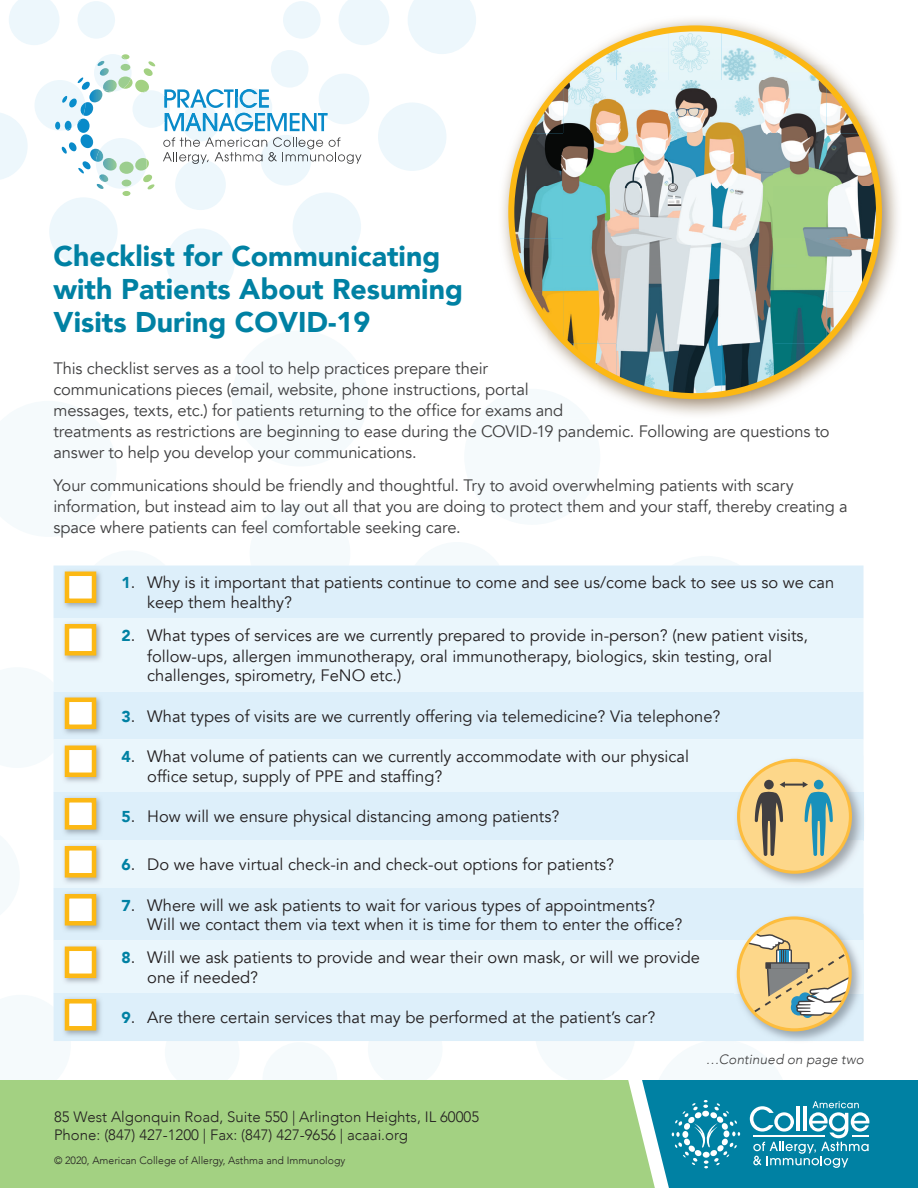
<style>
.page{position:relative;width:918px;height:1188px;background:#fff}
.page>*{position:absolute;margin:0;border:0;box-sizing:border-box;transform-origin:0 0}
.t1{font:900 28.5px/33px "Avenir";color:#0081a3}
.t2{font:16.5px/19.5px "Avenir";color:#231f20}
.t3{font:16.5px/21px "Avenir";letter-spacing:-.01em;color:#3e3e3f}
.t4{font:300 15px/18px "Avenir";color:#231f20}
.t5{font:italic 300 13.5px "Avenir";letter-spacing:.01em;color:#3e3e3f}
.t6{font:300 10.5px "Avenir";color:#231f20}
.s1{font-weight:900;font-size:15.75px;color:#0081a3}
</style>
<div class="page">
<div style="left:263px;top:1042px;width:74px;height:75px;background:#f5fafc;border-radius:50%"></div>
<svg style="left:167px;top:1041px;width:70px;height:1px"></svg>
<svg style="left:369px;top:1041px;width:72px;height:1px"></svg>
<svg style="left:250px;top:565px;width:100px;height:1px"></svg>
<svg style="left:415px;top:565px;width:85px;height:1px"></svg>
<svg style="left:53px;top:995px;width:17px;height:47px"></svg>
<svg style="left:53px;top:667px;width:1px;height:101px"></svg>
<svg style="left:536px;top:1041px;width:98px;height:1px"></svg>
<svg style="left:94px;top:565px;width:72px;height:1px"></svg>
<div style="left:232px;top:330px;width:136px;height:137px;background:#f5fafc;border-radius:50%"></div>
<svg style="left:671px;top:565px;width:70px;height:1px"></svg>
<div style="left:0;top:1080px;width:642px;height:108px;background:#a3d182"></div>
<img style="left:555px;top:73px;width:11px;height:11px">
<img style="left:601px;top:19px;width:225px;height:46px">
<img style="left:824px;top:65px;width:46px;height:51px">
<img style="left:502px;top:118px;width:46px;height:225px">
<img style="left:852px;top:116px;width:46px;height:227px">
<img style="left:801px;top:341px;width:51px;height:46px">
<img style="left:548px;top:341px;width:51px;height:46px">
<img style="left:751px;top:378px;width:50px;height:30px">
<img style="left:599px;top:378px;width:152px;height:37px">
<img style="left:566px;top:46px;width:50px;height:35px">
<img style="left:616px;top:30px;width:53px;height:51px">
<img style="left:669px;top:32px;width:52px;height:49px">
<img style="left:721px;top:30px;width:53px;height:51px">
<img style="left:774px;top:46px;width:50px;height:35px">
<img style="left:529px;top:84px;width:35px;height:49px">
<img style="left:564px;top:81px;width:263px;height:52px">
<img style="left:826px;top:84px;width:35px;height:49px">
<img style="left:513px;top:133px;width:364px;height:53px">
<img style="left:515px;top:186px;width:360px;height:53px">
<img style="left:513px;top:239px;width:364px;height:52px">
<img style="left:529px;top:291px;width:35px;height:50px">
<img style="left:564px;top:291px;width:263px;height:53px">
<img style="left:826px;top:291px;width:35px;height:50px">
<img style="left:566px;top:344px;width:50px;height:34px">
<img style="left:616px;top:344px;width:53px;height:50px">
<img style="left:669px;top:344px;width:52px;height:48px">
<img style="left:721px;top:344px;width:53px;height:50px">
<img style="left:774px;top:344px;width:50px;height:34px">
<div style="left:166px;top:228px;width:69px;height:69px;background:#edf7fc;border-radius:50%"></div>
<svg style="left:0;top:0;width:476px;height:266px"></svg>
<div style="left:54px;top:566px;width:810px;height:475px;background:#ddeffa"></div>
<svg style="left:54px;top:618px;width:810px;height:375px;background:#e4f3fb"></svg>
<img style="left:62px;top:569px;width:42px;height:41px">
<div style="left:65px;top:572px;width:31px;height:31px;background:#fff;border:4px solid #fcb814"></div>
<img style="left:62px;top:621px;width:42px;height:42px">
<div style="left:65px;top:624px;width:31px;height:32px;background:#fff;border:4px solid #fcb814"></div>
<img style="left:62px;top:695px;width:42px;height:41px">
<div style="left:65px;top:698px;width:31px;height:31px;background:#fff;border:4px solid #fcb814"></div>
<img style="left:62px;top:743px;width:42px;height:41px">
<div style="left:65px;top:746px;width:31px;height:31px;background:#fff;border:4px solid #fcb814"></div>
<img style="left:62px;top:795px;width:42px;height:42px">
<div style="left:65px;top:798px;width:31px;height:32px;background:#fff;border:4px solid #fcb814"></div>
<img style="left:62px;top:843px;width:42px;height:42px">
<div style="left:65px;top:846px;width:31px;height:32px;background:#fff;border:4px solid #fcb814"></div>
<img style="left:62px;top:891px;width:42px;height:42px">
<div style="left:65px;top:894px;width:31px;height:32px;background:#fff;border:4px solid #fcb814"></div>
<img style="left:62px;top:944px;width:42px;height:41px">
<div style="left:65px;top:947px;width:31px;height:31px;background:#fff;border:4px solid #fcb814"></div>
<img style="left:62px;top:996px;width:42px;height:42px">
<div style="left:65px;top:999px;width:31px;height:32px;background:#fff;border:4px solid #fcb814"></div>
<img style="left:734px;top:885px;width:130px;height:3px">
<svg style="left:731px;top:743px;width:133px;height:142px;background:#d8d2b2"></svg>
<svg style="left:642px;top:915px;width:276px;height:273px"></svg>
<h1 class="t1" style="left:54px;top:239px;width:411px">Checklist for Communicating with Patients About Resuming<br>Visits During COVID-19</h1>
<p class="t3" style="left:54px;top:358px;width:778px">This checklist serves as a tool to help practices prepare their<br>communications pieces (email, website, phone instructions, portal<br>messages, texts, etc.) for patients returning to the office for exams and<br>treatments as restrictions are beginning to ease during the COVID-19 pandemic. Following are questions to answer to help you develop your communications.</p>
<p class="t3" style="left:54px;top:475px;width:796px">Your communications should be friendly and thoughtful. Try to avoid overwhelming patients with scary information, but instead aim to lay out all that you are doing to protect them and your staff, thereby creating a space where patients can feel comfortable seeking care.</p>
<p class="t2" style="left:147px;top:573px;width:688px;text-indent:-26px"><span class="s1">1</span>. Why is it important that patients continue to come and see us/come back to see us so we can keep them healthy?</p>
<p class="t2" style="left:147px;top:625px;width:662px;line-height:21px;text-indent:-26px"><span class="s1">2</span>. What types of services are we currently prepared to provide in-person? (new patient visits, follow-ups, allergen immunotherapy, oral immunotherapy, biologics, skin testing, oral</p>
<p class="t2" style="left:147px;top:666px;width:256px">challenges, spirometry, FeNO etc.)</p>
<p class="t2" style="left:121px;top:706px;width:601px"><span class="s1">3</span>. What types of visits are we currently offering via telemedicine? Via telephone?</p>
<p class="t2" style="left:147px;top:747px;width:543px;text-indent:-26px"><span class="s1">4</span>. What volume of patients can we currently accommodate with our physical office setup, supply of PPE and staffing?</p>
<p class="t2" style="left:121px;top:807px;width:440px"><span class="s1">5</span>. How will we ensure physical distancing among patients?</p>
<p class="t2" style="left:121px;top:855px;width:494px"><span class="s1">6</span>. Do we have virtual check-in and check-out options for patients?</p>
<p class="t2" style="left:147px;top:895px;width:537px;text-indent:-26px"><span class="s1">7</span>. Where will we ask patients to wait for various types of appointments?<br>Will we contact them via text when it is time for them to enter the office?</p>
<p class="t2" style="left:147px;top:948px;width:554px;text-indent:-26px"><span class="s1">8</span>. Will we ask patients to provide and wear their own mask, or will we provide one if needed?</p>
<p class="t2" style="left:121px;top:1008px;width:535px"><span class="s1">9</span>. Are there certain services that may be performed at the patient’s car?</p>
<p class="t5" style="left:706px;top:1052px;width:160px">…Continued on page two</p>
<p class="t4" style="left:54px;top:1108px;width:427px">85 West Algonquin Road, Suite 550 | Arlington Heights, IL 60005<br>Phone: (847) 427-1200 | Fax: (847) 427-9656 | acaai.org</p>
<p class="t6" style="left:54px;top:1154px;width:293px">© 2020, American College of Allergy, Asthma and Immunology</p>
</div>
